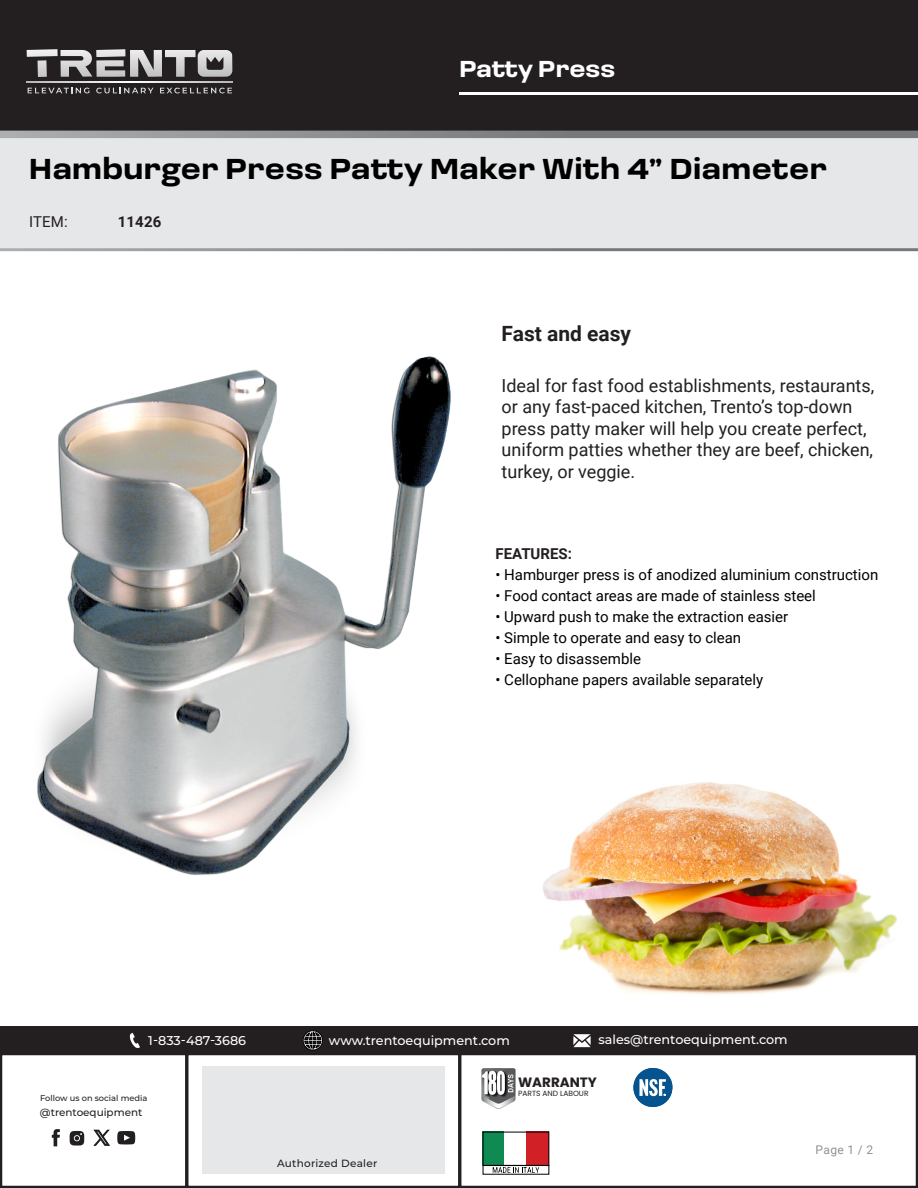
<style>
.page{position:relative;width:918px;height:1188px;background:#fff}
.page>*{position:absolute;margin:0;border:0;box-sizing:border-box;transform-origin:0 0}
.t1{font:700 30px "Loos Wide";letter-spacing:.01em;color:#000}
.t2{font:700 24px "Loos Wide";color:#fff}
.t3{font:700 21px "Roboto";color:#231f20}
.t4{font:18px/21.6px "Roboto";color:#231f20}
.t5{font:15px "Roboto";color:#000}
.t6{font:700 15px "Roboto";color:#231f20}
.t7{font:15px "Roboto";color:#231f20}
.t8{font:700 13.5px "Poppins";color:#231f20}
.t9{font:500 12.75px "Montserrat";color:#fff}
.t10{font:12px "Roboto";color:#919191}
.t11{font:500 10.5px "Montserrat";letter-spacing:.02em;color:#231f20}
.t12{font:500 10.35px "Montserrat";color:#231f20}
.t13{font:500 8.25px "Montserrat";color:#231f20}
.t14{font:7.5px "Poppins";color:#231f20}
</style>
<div class="page">
<div style="left:0;top:134px;width:918px;height:114px;background:#e6e7e9"></div>
<div style="left:185px;top:1052px;width:276px;height:136px;border:3px solid #231f20"></div>
<div style="left:458px;top:1052px;width:460px;height:136px;border:3px solid #231f20"></div>
<div style="left:0;top:1026px;width:918px;height:27px;background:#231f20"></div>
<div style="left:202px;top:1066px;width:243px;height:108px;background:#e6e7e9"></div>
<svg style="left:94px;top:1130px;width:16px;height:16px"></svg>
<svg style="left:52px;top:1129px;width:8px;height:17px"></svg>
<svg style="left:117px;top:1131px;width:18px;height:14px"></svg>
<div style="left:0;top:1052px;width:188px;height:136px;border:3px solid #231f20"></div>
<svg style="left:129px;top:1033px;width:11px;height:16px"></svg>
<svg style="left:573px;top:1034px;width:18px;height:13px"></svg>
<svg style="left:303px;top:1030px;width:20px;height:20px"></svg>
<svg style="left:70px;top:1131px;width:14px;height:15px"></svg>
<div style="left:0;top:0;width:918px;height:134px;background:#231f20"></div>
<hr style="left:459px;top:92px;width:459px;height:3px;background:#fff">
<svg style="left:0;top:131px;width:918px;height:7px;background:#87898c"></svg>
<svg style="left:27px;top:50px;width:205px;height:27px"></svg>
<svg style="left:28px;top:88px;width:62px;height:5px"></svg>
<svg style="left:96px;top:88px;width:58px;height:5px"></svg>
<svg style="left:160px;top:88px;width:72px;height:5px"></svg>
<svg style="left:27px;top:82px;width:205px;height:1px"></svg>
<div style="left:483px;top:1132px;width:22px;height:33px;background:#0f8a52"></div>
<div style="left:527px;top:1132px;width:22px;height:33px;background:#d12126"></div>
<div style="left:483px;top:1132px;width:66px;height:34px;border:1px solid #000"></div>
<svg style="left:493px;top:1167px;width:46px;height:6px"></svg>
<img style="left:481px;top:1068px;width:35px;height:41px">
<img style="left:37px;top:356px;width:414px;height:519px">
<img style="left:543px;top:782px;width:355px;height:213px">
<svg style="left:633px;top:1068px;width:40px;height:39px"></svg>
<p class="t2" style="left:459px;top:51px;width:157px">Patty Press</p>
<p class="t1" style="left:29px;top:147px;width:799px">Hamburger Press Patty Maker With 4” Diameter</p>
<p class="t7" style="left:29px;top:211px;width:40px">ITEM:</p>
<p class="t6" style="left:118px;top:211px;width:45px">11426</p>
<p class="t3" style="left:502px;top:319px;width:131px">Fast and easy</p>
<p class="t4" style="left:502px;top:374px;width:374px">Ideal for fast food establishments, restaurants, or any fast-paced kitchen, Trento’s top-down press patty maker will help you create perfect, uniform patties whether they are beef, chicken, turkey, or veggie.</p>
<p class="t6" style="left:495px;top:544px;width:78px">FEATURES:</p>
<p class="t5" style="left:495px;top:565px;width:384px">• Hamburger press is of anodized aluminium construction</p>
<p class="t5" style="left:495px;top:586px;width:322px">• Food contact areas are made of stainless steel</p>
<p class="t5" style="left:495px;top:607px;width:294px">• Upward push to make the extraction easier</p>
<p class="t5" style="left:495px;top:628px;width:247px">• Simple to operate and easy to clean</p>
<p class="t5" style="left:495px;top:649px;width:147px">• Easy to disassemble</p>
<p class="t5" style="left:495px;top:670px;width:269px">• Cellophane papers available separately</p>
<p class="t9" style="left:148px;top:1032px;width:99px">1-833-487-3686</p>
<p class="t9" style="left:329px;top:1031px;width:182px">www.trentoequipment.com</p>
<p class="t9" style="left:598px;top:1031px;width:191px">sales@trentoequipment.com</p>
<p class="t13" style="left:40px;top:1092px;width:109px">Follow us on social media</p>
<p class="t12" style="left:40px;top:1105px;width:104px">@trentoequipment</p>
<p class="t11" style="left:277px;top:1156px;width:102px">Authorized Dealer</p>
<p class="t8" style="left:518px;top:1074px;width:80px">WARRANTY</p>
<p class="t14" style="left:518px;top:1089px;width:72px">PARTS AND LABOUR</p>
<p class="t10" style="left:816px;top:1141px;width:59px">Page 1 / 2</p>
</div>
